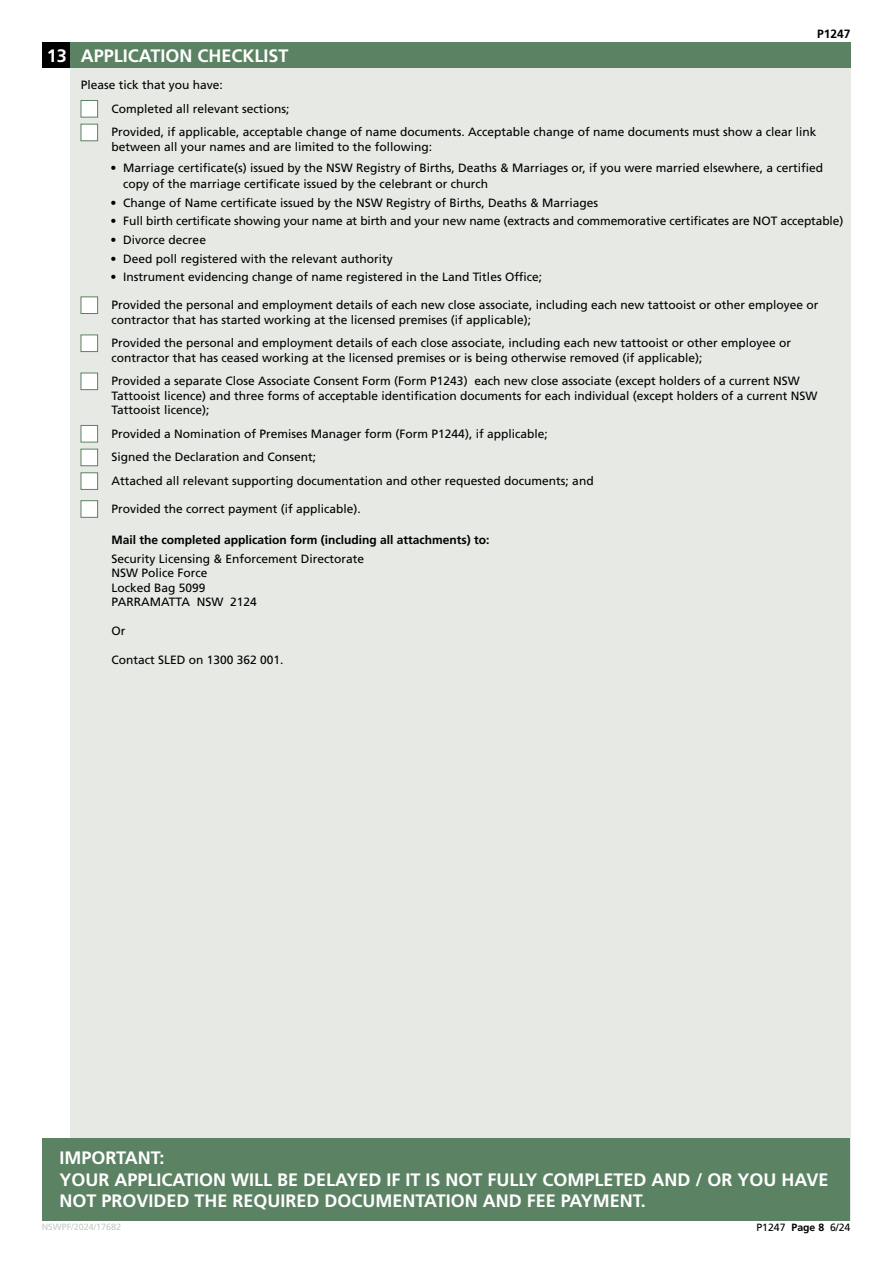
<style>
.page{position:relative;width:893px;height:1263px;background:#fff}
.page>*{position:absolute;margin:0;border:0;box-sizing:border-box;transform-origin:0 0}
.t1{font:700 18px/21.6px "Frutiger LT Std";color:#fff}
.t2{font:12px/14.4px "Frutiger LT Std";color:#000}
.t3{font:700 12px "Frutiger LT Std";color:#000}
.t4{font:10.5px "Frutiger LT Std";color:#000}
.t5{font:9px "Frutiger LT Std";color:#c2cdc2}
.s1{font-weight:700}
</style>
<div class="page">
<div style="left:70px;top:53px;width:780px;height:1167px;background:#e6e9e4"></div>
<div style="left:43px;top:1137px;width:807px;height:83px;background:#5b8263"></div>
<div style="left:70px;top:43px;width:780px;height:25px;background:#5b8263"></div>
<div style="left:43px;top:43px;width:27px;height:25px;background:#000"></div>
<div style="left:81px;top:100px;width:17px;height:17px;background:#fff;border:1px solid #5b8263"></div>
<div style="left:81px;top:124px;width:17px;height:17px;background:#fff;border:1px solid #5b8263"></div>
<div style="left:81px;top:297px;width:17px;height:17px;background:#fff;border:1px solid #5b8263"></div>
<div style="left:81px;top:335px;width:17px;height:17px;background:#fff;border:1px solid #5b8263"></div>
<div style="left:81px;top:373px;width:17px;height:17px;background:#fff;border:1px solid #5b8263"></div>
<div style="left:81px;top:425px;width:17px;height:17px;background:#fff;border:1px solid #5b8263"></div>
<div style="left:81px;top:449px;width:17px;height:17px;background:#fff;border:1px solid #5b8263"></div>
<div style="left:81px;top:473px;width:17px;height:17px;background:#fff;border:1px solid #5b8263"></div>
<div style="left:81px;top:500px;width:17px;height:17px;background:#fff;border:1px solid #5b8263"></div>
<p class="t3" style="left:817px;top:27px;width:35px">P1247</p>
<h1 class="t1" style="left:47px;top:45px;width:243px">13 APPLICATION CHECKLIST</h1>
<p class="t2" style="left:112px;top:73px;width:706px;line-height:23.7px;text-indent:-31px">Please tick that you have:<br>Completed all relevant sections;<br>Provided, if applicable, acceptable change of name documents. Acceptable change of name documents must show a clear link</p>
<p class="t2" style="left:112px;top:140px;width:322px">between all your names and are limited to the following:</p>
<p class="t2" style="left:123px;top:159px;width:701px;line-height:16.5px;text-indent:-13px">• Marriage certificate(s) issued by the NSW Registry of Births, Deaths &amp; Marriages or, if you were married elsewhere, a certified copy of the marriage certificate issued by the celebrant or church</p>
<p class="t2" style="left:111px;top:195px;width:489px">• Change of Name certificate issued by the NSW Registry of Births, Deaths &amp; Marriages</p>
<p class="t2" style="left:111px;top:214px;width:734px">• Full birth certificate showing your name at birth and your new name (extracts and commemorative certificates are NOT acceptable)</p>
<p class="t2" style="left:111px;top:233px;width:97px">• Divorce decree</p>
<p class="t2" style="left:111px;top:251px;width:284px">• Deed poll registered with the relevant authority</p>
<p class="t2" style="left:111px;top:270px;width:433px">• Instrument evidencing change of name registered in the Land Titles Office;</p>
<p class="t2" style="left:112px;top:298px;width:708px">Provided the personal and employment details of each new close associate, including each new tattooist or other employee or contractor that has started working at the licensed premises (if applicable);</p>
<p class="t2" style="left:112px;top:336px;width:681px">Provided the personal and employment details of each close associate, including each new tattooist or other employee or contractor that has ceased working at the licensed premises or is being otherwise removed (if applicable);</p>
<p class="t2" style="left:112px;top:374px;width:707px">Provided a separate Close Associate Consent Form (Form P1243) each new close associate (except holders of a current NSW<br>Tattooist licence) and three forms of acceptable identification documents for each individual (except holders of a current NSW<br>Tattooist licence);</p>
<p class="t2" style="left:112px;top:422px;width:484px;line-height:23.7px">Provided a Nomination of Premises Manager form (Form P1244), if applicable;<br>Signed the Declaration and Consent;<br>Attached all relevant supporting documentation and other requested documents; and</p>
<p class="t2" style="left:112px;top:502px;width:251px">Provided the correct payment (if applicable).</p>
<p class="t3" style="left:112px;top:533px;width:380px">Mail the completed application form (including all attachments) to:</p>
<p class="t2" style="left:112px;top:552px;width:254px">Security Licensing &amp; Enforcement Directorate<br>NSW Police Force<br>Locked Bag 5099<br>PARRAMATTA NSW 2124</p>
<p class="t2" style="left:112px;top:624px;width:16px">Or</p>
<p class="t2" style="left:112px;top:653px;width:174px">Contact SLED on 1300 362 001.</p>
<h1 class="t1" style="left:60px;top:1147px;width:771px">IMPORTANT:<br>YOUR APPLICATION WILL BE DELAYED IF IT IS NOT FULLY COMPLETED AND / OR YOU HAVE<br>NOT PROVIDED THE REQUIRED DOCUMENTATION AND FEE PAYMENT.</h1>
<p class="t5" style="left:42px;top:1222px;width:81px">NSWPF/2024/17682</p>
<p class="t4" style="left:756px;top:1221px;width:95px">P1247 <span class="s1">Page 8</span> 6/24</p>
</div>
